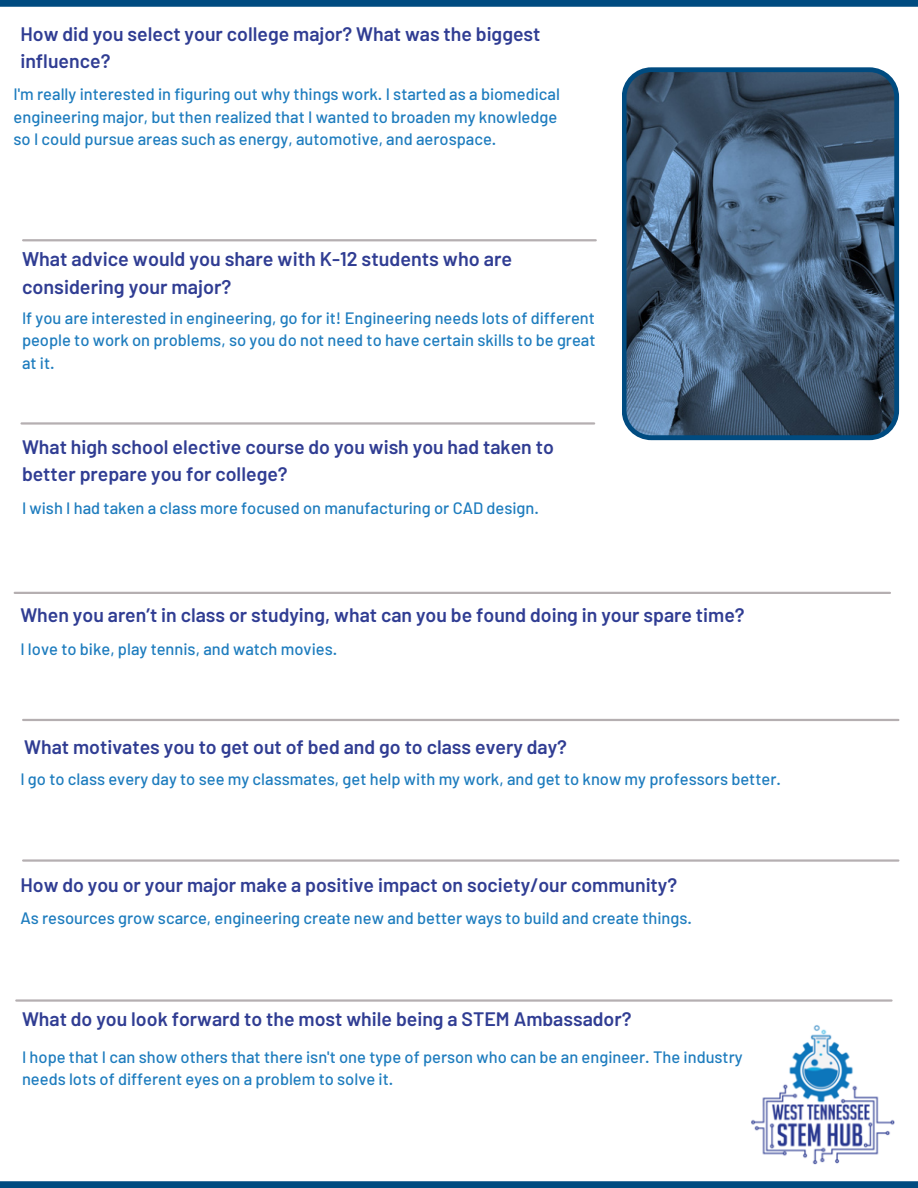
<style>
.page{position:relative;width:918px;height:1188px;background:#fff}
.page>*{position:absolute;margin:0;border:0;box-sizing:border-box;transform-origin:0 0}
.t1{font:600 19.8px/27.5px "Barlow";color:#303d93}
.t2{font:600 19.5px/27px "Barlow";color:#303d93}
.t3{font:500 16.5px/22.5px "Barlow";color:#1d7cbe}
</style>
<div class="page">
<div style="left:0;top:0;width:918px;height:7px;background:#004b80"></div>
<div style="left:0;top:1181px;width:918px;height:7px;background:#004b80"></div>
<img style="left:751px;top:1025px;width:144px;height:140px">
<svg style="left:622px;top:67px;width:277px;height:373px;background:#425d79"></svg>
<hr style="left:23px;top:239px;width:573px;height:2px;background:#b5afb1">
<hr style="left:22px;top:422px;width:572px;height:3px;background:#b5afb1">
<hr style="left:15px;top:592px;width:875px;height:2px;background:#b5afb1">
<hr style="left:23px;top:719px;width:875px;height:2px;background:#b5afb1">
<hr style="left:23px;top:859px;width:875px;height:3px;background:#b5afb1">
<hr style="left:16px;top:999px;width:876px;height:3px;background:#b5afb1">
<p class="t2" style="left:20px;top:20px;width:522px">How did you select your college major? What was the biggest influence?</p>
<p class="t3" style="left:14px;top:82px;width:548px">I'm really interested in figuring out why things work. I started as a biomedical engineering major, but then realized that I wanted to broaden my knowledge so I could pursue areas such as energy, automotive, and aerospace.</p>
<p class="t1" style="left:22px;top:245px;width:492px">What advice would you share with K-12 students who are considering your major?</p>
<p class="t3" style="left:22px;top:306px;width:575px;text-align:justify">If you are interested in engineering, go for it! Engineering needs lots of different people to work on problems, so you do not need to have certain skills to be great at it.</p>
<p class="t2" style="left:22px;top:433px;width:533px">What high school elective course do you wish you had taken to better prepare you for college?</p>
<p class="t3" style="left:22px;top:496px;width:519px">I wish I had taken a class more focused on manufacturing or CAD design.</p>
<p class="t2" style="left:20px;top:601px;width:726px">When you aren’t in class or studying, what can you be found doing in your spare time?</p>
<p class="t3" style="left:20px;top:637px;width:318px">I love to bike, play tennis, and watch movies.</p>
<p class="t2" style="left:24px;top:733px;width:544px">What motivates you to get out of bed and go to class every day?</p>
<p class="t3" style="left:20px;top:767px;width:762px">I go to class every day to see my classmates, get help with my work, and get to know my professors better.</p>
<p class="t2" style="left:20px;top:871px;width:658px">How do you or your major make a positive impact on society/our community?</p>
<p class="t3" style="left:20px;top:906px;width:673px">As resources grow scarce, engineering create new and better ways to build and create things.</p>
<p class="t2" style="left:22px;top:1004px;width:611px">What do you look forward to the most while being a STEM Ambassador?</p>
<p class="t3" style="left:22px;top:1045px;width:722px">I hope that I can show others that there isn't one type of person who can be an engineer. The industry needs lots of different eyes on a problem to solve it.</p>
</div>
